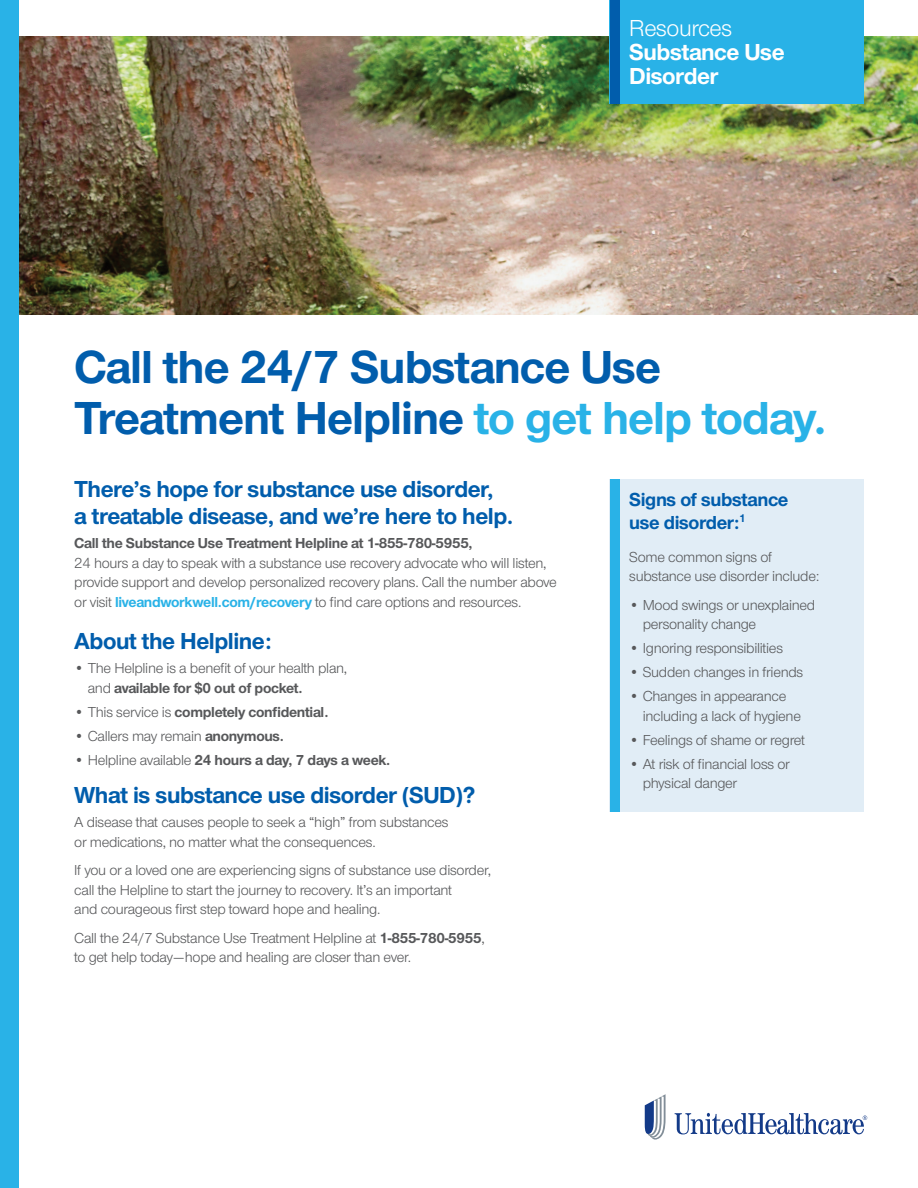
<style>
.page{position:relative;width:918px;height:1188px;background:#fff}
.page>*{position:absolute;margin:0;border:0;box-sizing:border-box;transform-origin:0 0}
.Head{font:700 48px/51px "UHC Sans";letter-spacing:-.02em;color:#015dac}
.Subhead_2{font:700 24px/27px "UHC Sans";letter-spacing:-.02em;color:#015dac}
.t1{font:700 24px/24px "UHC Sans";letter-spacing:-.02em;color:#fff}
.t2{font:24px "UHC Sans";letter-spacing:-.02em;color:#fff}
.Subhead_3{font:700 19.5px/22.5px "UHC Sans";letter-spacing:-.02em;color:#015dac}
.Body{font:15px/19.5px "UHC Sans";letter-spacing:-.02em;color:#57585a}
.t3{font:700 15px "UHC Sans";letter-spacing:-.02em;color:#57585a}
.s1{color:#29b2e7}
.s2{font-weight:700}
.s3{font-weight:700;color:#29b2e7}
.s4{font-weight:400}
</style>
<div class="page">
<svg style="left:675px;top:1113px;width:192px;height:21px"></svg>
<svg style="left:645px;top:1094px;width:21px;height:46px"></svg>
<div style="left:610px;top:480px;width:254px;height:332px;background:#e1edf6"></div>
<div style="left:610px;top:480px;width:10px;height:332px;background:#29b2e7"></div>
<img style="left:20px;top:36px;width:898px;height:279px">
<div style="left:0;top:0;width:20px;height:1188px;background:#29b2e7"></div>
<div style="left:610px;top:0;width:254px;height:104px;background:#29b2e7"></div>
<div style="left:610px;top:0;width:10px;height:104px;background:#015dac"></div>
<h2 class="t2" style="left:629px;top:13px;width:105px">Resources</h2>
<h2 class="t1" style="left:629px;top:39px;width:157px">Substance Use<br>Disorder</h2>
<p class="Head" style="left:74px;top:340px;width:754px">Call the 24/7 Substance Use<br>Treatment Helpline <span class="s1">to get help today.</span></p>
<p class="Subhead_2" style="left:74px;top:475px;width:441px">There’s hope for substance use disorder,<br>a treatable disease, and we’re here to help.</p>
<p class="Body" style="left:74px;top:533px;width:484px"><span class="s2">Call the Substance Use Treatment Helpline at 1-855-780-5955,<br></span>24 hours a day to speak with a substance use recovery advocate who will listen, provide support and develop personalized recovery plans. Call the number above or visit <span class="s3">liveandworkwell.com/recovery</span> to find care options and resources.</p>
<p class="Subhead_2" style="left:74px;top:627px;width:199px">About the Helpline:</p>
<p class="Body" style="left:88px;top:658px;width:261px;text-indent:-14px">• The Helpline is a benefit of your health plan, and <span class="s2">available for $0 out of pocket.</span></p>
<p class="t3" style="left:74px;top:702px;width:256px"><span class="s4">• This service is</span> completely confidential.</p>
<p class="Body" style="left:74px;top:726px;width:211px">• Callers may remain <span class="s2">anonymous.</span></p>
<p class="t3" style="left:74px;top:750px;width:318px"><span class="s4">• Helpline available</span> 24 hours a day, 7 days a week.</p>
<p class="Subhead_2" style="left:74px;top:781px;width:403px">What is substance use disorder (SUD)?</p>
<p class="Body" style="left:74px;top:812px;width:376px">A disease that causes people to seek a “high” from substances or medications, no matter what the consequences.</p>
<p class="Body" style="left:74px;top:860px;width:418px">If you or a loved one are experiencing signs of substance use disorder, call the Helpline to start the journey to recovery. It’s an important<br>and courageous first step toward hope and healing.</p>
<p class="Body" style="left:74px;top:927px;width:412px">Call the 24/7 Substance Use Treatment Helpline at <span class="s2">1-855-780-5955</span>, to get help today—hope and healing are closer than ever.</p>
<p class="Subhead_3" style="left:629px;top:488px;width:161px">Signs of substance use disorder:<sup>1</sup></p>
<p class="Body" style="left:629px;top:546px;width:192px">Some common signs of substance use disorder include:</p>
<p class="Body" style="left:643px;top:594px;width:174px;text-indent:-14px">• Mood swings or unexplained personality change</p>
<p class="Body" style="left:629px;top:638px;width:155px">• Ignoring responsibilities</p>
<p class="Body" style="left:629px;top:662px;width:176px">• Sudden changes in friends</p>
<p class="Body" style="left:643px;top:686px;width:160px;text-indent:-14px">• Changes in appearance including a lack of hygiene</p>
<p class="Body" style="left:629px;top:729px;width:177px">• Feelings of shame or regret</p>
<p class="Body" style="left:643px;top:753px;width:149px;text-indent:-14px">• At risk of financial loss or physical danger</p>
</div>
